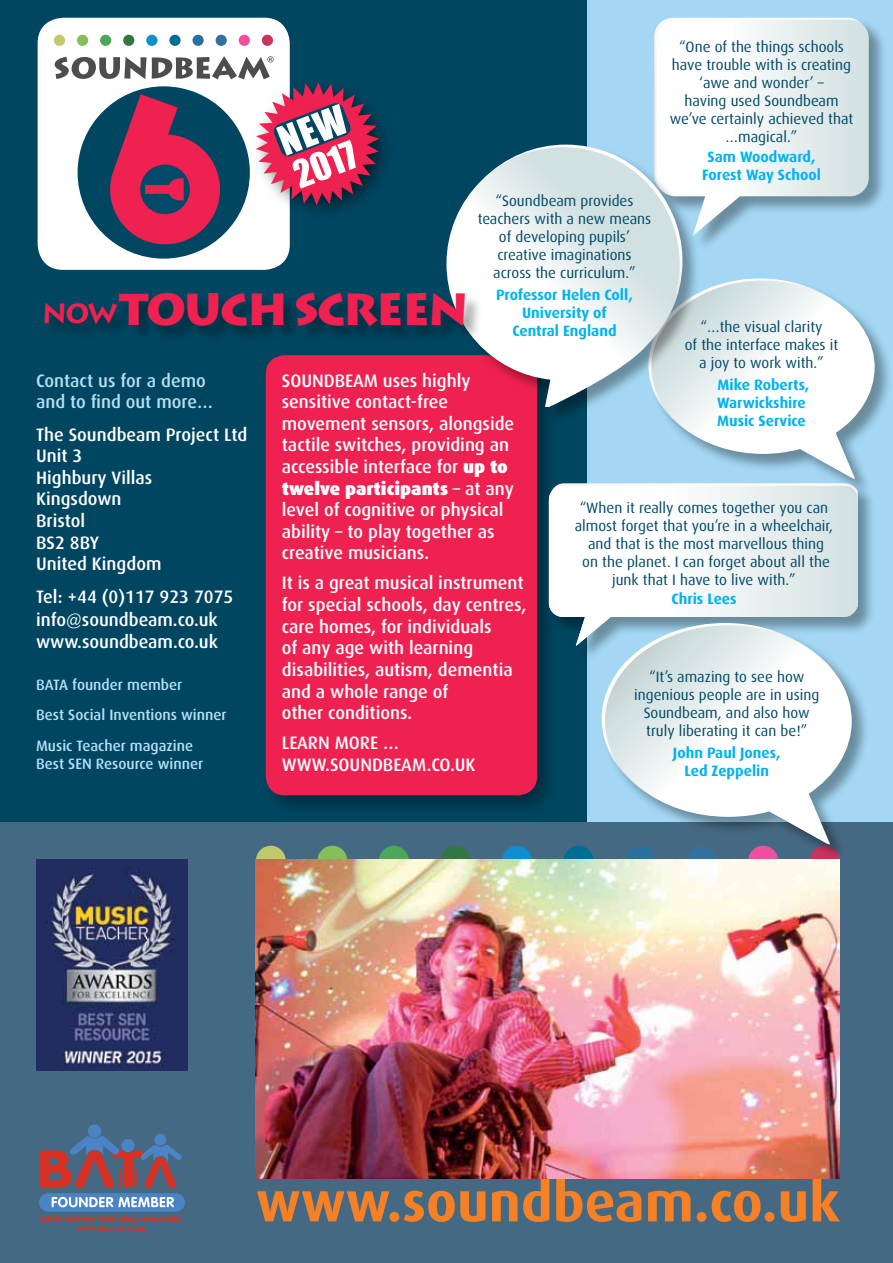
<style>
.page{position:relative;width:893px;height:1263px;background:#fff}
.page>*{position:absolute;margin:0;border:0;box-sizing:border-box;transform-origin:0 0}
.t1{font:700 55.8px "Dax";color:#f58025}
.t2{font:900 44.4px "Lithos";letter-spacing:-.04em;color:#ee2151}
.t3{font:500 18px/21.6px "Dax";color:#fff}
.t4{font:500 18px/21.6px "Dax";color:#b6def6}
.t5{font:15px/18px "Dax";color:#014967;text-align:center}
.t6{font:700 15px/18px "Dax";color:#00b3ee;text-align:center}
.t7{font:500 15px/30.8px "Dax";color:#b6def6}
.s1{font-weight:700;font-size:27.45px}
.s2{font-weight:900}
</style>
<div class="page">
<div style="left:587px;top:0;width:306px;height:1263px;background:#a3d7f4"></div>
<div style="left:0;top:0;width:587px;height:823px;background:#004661"></div>
<div style="left:0;top:823px;width:893px;height:440px;background:#466983"></div>
<div style="left:88px;top:1124px;width:13px;height:14px;background:#4b84c4;border-radius:50%"></div>
<div style="left:39px;top:1193px;width:146px;height:19px;background:#4b84c4;border-radius:9px"></div>
<svg style="left:52px;top:1197px;width:122px;height:10px"></svg>
<svg style="left:41px;top:1215px;width:141px;height:17px"></svg>
<svg style="left:39px;top:1134px;width:143px;height:54px"></svg>
<img style="left:36px;top:859px;width:152px;height:212px">
<div style="left:260px;top:350px;width:300px;height:469px;background:#000;opacity:.35"></div>
<div style="left:266px;top:355px;width:271px;height:440px;background:#ee2151;border-radius:19px"></div>
<div style="left:256px;top:846px;width:30px;height:29px;background:#c1c96d;border-radius:50%"></div>
<div style="left:317px;top:846px;width:30px;height:29px;background:#86be5a;border-radius:50%"></div>
<div style="left:379px;top:846px;width:30px;height:29px;background:#4ba858;border-radius:50%"></div>
<div style="left:440px;top:846px;width:30px;height:29px;background:#374;border-radius:50%"></div>
<div style="left:502px;top:846px;width:30px;height:29px;background:#0e8ece;border-radius:50%"></div>
<div style="left:564px;top:846px;width:29px;height:29px;background:#006d94;border-radius:50%"></div>
<div style="left:549px;top:483px;width:327px;height:180px;background:#000;opacity:.35"></div>
<svg style="left:549px;top:486px;width:309px;height:159px"></svg>
<div style="left:654px;top:18px;width:233px;height:235px;background:#000;opacity:.35"></div>
<svg style="left:654px;top:18px;width:212px;height:127px"></svg>
<svg style="left:657px;top:20px;width:212px;height:216px;background:#e0ebef"></svg>
<div style="left:648px;top:279px;width:245px;height:217px;background:#000;opacity:.35"></div>
<svg style="left:550px;top:279px;width:325px;height:335px"></svg>
<div style="left:447px;top:145px;width:253px;height:280px;background:#000;opacity:.35"></div>
<svg style="left:446px;top:147px;width:234px;height:260px"></svg>
<div style="left:602px;top:623px;width:268px;height:239px;background:#000;opacity:.35"></div>
<svg style="left:602px;top:623px;width:243px;height:220px"></svg>
<svg style="left:605px;top:625px;width:247px;height:219px"></svg>
<img style="left:256px;top:859px;width:584px;height:319px">
<div style="left:45px;top:293px;width:438px;height:51px;background:#000;opacity:.35"></div>
<div style="left:31px;top:11px;width:289px;height:290px;background:#004661"></div>
<div style="left:38px;top:18px;width:252px;height:252px;background:#fff;border-radius:26px"></div>
<div style="left:54px;top:35px;width:11px;height:11px;background:#c1c96d;border-radius:50%"></div>
<div style="left:77px;top:35px;width:11px;height:11px;background:#86be5a;border-radius:50%"></div>
<div style="left:100px;top:35px;width:11px;height:11px;background:#4ba858;border-radius:50%"></div>
<div style="left:123px;top:35px;width:11px;height:11px;background:#374;border-radius:50%"></div>
<div style="left:146px;top:35px;width:11px;height:11px;background:#0e8ece;border-radius:50%"></div>
<div style="left:169px;top:35px;width:12px;height:11px;background:#006d94;border-radius:50%"></div>
<div style="left:192px;top:35px;width:12px;height:11px;background:#2a709e;border-radius:50%"></div>
<div style="left:216px;top:35px;width:11px;height:11px;background:#32709e;border-radius:50%"></div>
<div style="left:239px;top:35px;width:11px;height:11px;background:#ee509d;border-radius:50%"></div>
<div style="left:262px;top:35px;width:11px;height:11px;background:#ca335f;border-radius:50%"></div>
<div style="left:78px;top:86px;width:172px;height:173px;background:#004661;border-radius:50%"></div>
<div style="left:250px;top:77px;width:147px;height:146px;background:#000;opacity:.55"></div>
<svg style="left:55px;top:56px;width:324px;height:188px"></svg>
<p class="t5" style="left:670px;top:38px;width:185px">“One of the things schools have trouble with is creating ‘awe and wonder’ –<br>having used Soundbeam we’ve certainly achieved that …magical.”</p>
<p class="t6" style="left:702px;top:148px;width:120px">Sam Woodward,<br>Forest Way School</p>
<p class="t5" style="left:478px;top:192px;width:175px">“Soundbeam provides teachers with a new means of developing pupils’ creative imaginations across the curriculum.”</p>
<p class="t6" style="left:496px;top:286px;width:138px">Professor Helen Coll,<br>University of<br>Central England</p>
<h2 class="t2" style="left:42px;top:282px;width:427px"><span class="s1">NOW</span>TOUCH SCREEN</h2>
<p class="t5" style="left:685px;top:317px;width:155px">“…the visual clarity<br>of the interface makes it a joy to work with.”</p>
<p class="t6" style="left:717px;top:376px;width:94px;text-align:left">Mike Roberts,<br>Warwickshire<br>Music Service</p>
<p class="t4" style="left:36px;top:370px;width:178px">Contact us for a demo and to find out more…</p>
<p class="t3" style="left:36px;top:424px;width:213px">The Soundbeam Project Ltd<br>Unit 3<br>Highbury Villas<br>Kingsdown<br>Bristol<br>BS2 8BY<br>United Kingdom</p>
<p class="t3" style="left:36px;top:585px;width:199px;line-height:23.4px">Tel: +44 (0)117 923 7075 info@soundbeam.co.uk</p>
<p class="t3" style="left:36px;top:631px;width:183px">www.soundbeam.co.uk</p>
<p class="t7" style="left:36px;top:669px;width:192px">BATA founder member<br>Best Social Inventions winner<br>Music Teacher magazine</p>
<p class="t7" style="left:36px;top:749px;width:169px">Best SEN Resource winner</p>
<p class="t3" style="left:282px;top:370px;width:234px">SOU NDBEAM uses highly sensitive contact-free movement sensors, alongside tactile switches, providing an accessible interface for <span class="s2">up to twelve participants</span> – at any level of cognitive or physical ability – to play together as creative musicians.</p>
<p class="t3" style="left:282px;top:573px;width:246px">It is a great musical instrument for special schools, day centres, care homes, for individuals<br>of any age with learning disabilities, autism, dementia and a whole range of<br>other conditions.</p>
<p class="t3" style="left:282px;top:732px;width:194px">learn more … www.soundbeam.co.uk</p>
<p class="t5" style="left:575px;top:499px;width:260px">“When it really comes together you can almost forget that you’re in a wheelchair, and that is the most marvellous thing<br>on the planet. I can forget about all the junk that I have to live with.”</p>
<p class="t6" style="left:671px;top:590px;width:67px">Chris Lees</p>
<p class="t5" style="left:634px;top:668px;width:187px">“It’s amazing to see how ingenious people are in using<br>Soundbeam, and also how truly liberating it can be!”</p>
<p class="t6" style="left:673px;top:744px;width:109px">John Paul Jones,<br>Led Zeppelin</p>
<h1 class="t1" style="left:256px;top:1170px;width:585px">www.soundbeam.co.uk</h1>
</div>
